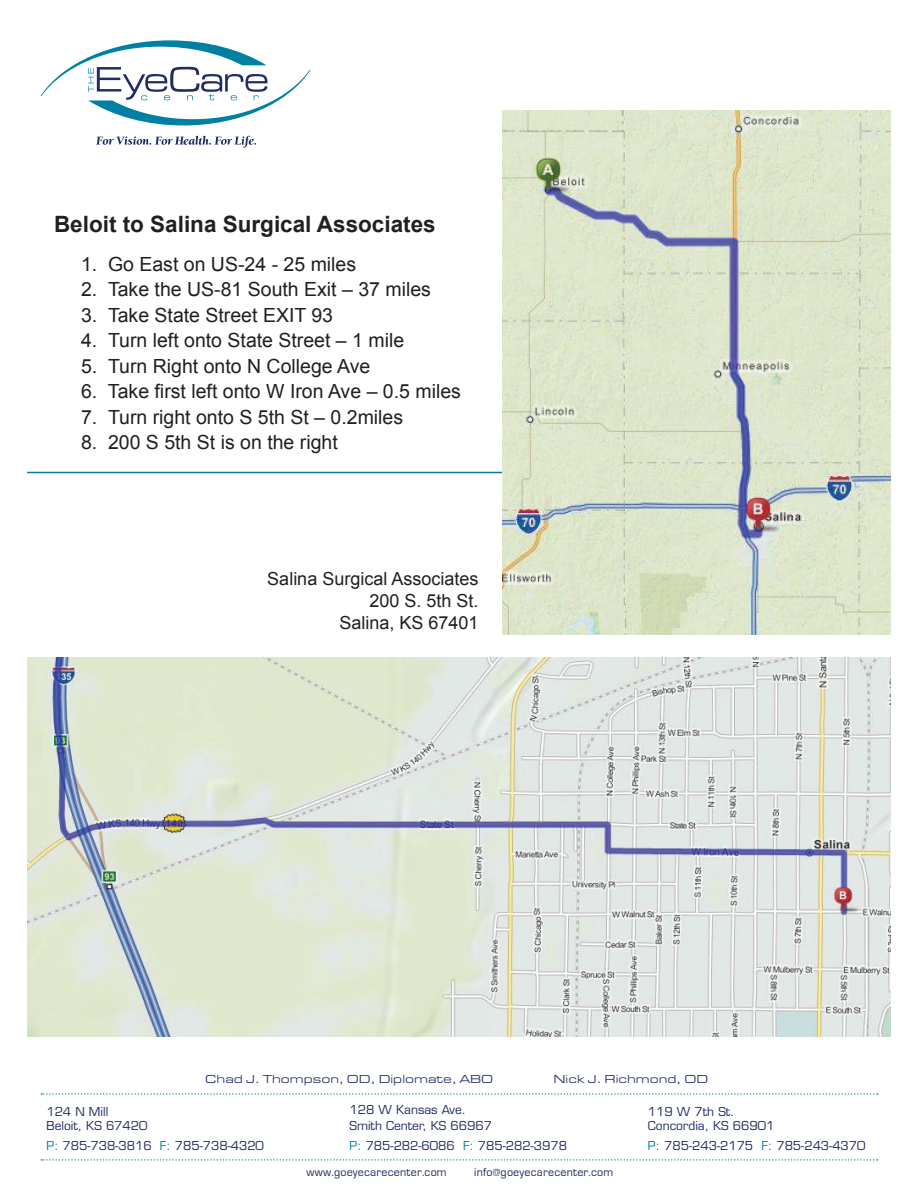
<style>
.page{position:relative;width:918px;height:1188px;background:#fff}
.page>*{position:absolute;margin:0;border:0;box-sizing:border-box;transform-origin:0 0}
.t1{font:700 22.5px "Arial";color:#231f20}
.t2{font:19.5px "Arial";color:#231f20}
.t3{font:18px/21.6px "Arial";color:#231f20;text-align:right}
.t4{font:12px/14.4px "Eurostile";color:#212b64}
.t5{font:12px "Eurostile Extended Roman DTC";color:#212b64}
.t6{font:12px "Eurostile";letter-spacing:.02em;color:#212b64}
.s1{color:#0081a3}
</style>
<div class="page">
<svg style="left:96px;top:136px;width:160px;height:12px"></svg>
<svg style="left:41px;top:40px;width:270px;height:85px"></svg>
<svg style="left:41px;top:1093px;width:837px;height:2px"></svg>
<svg style="left:41px;top:1159px;width:837px;height:2px"></svg>
<img style="left:27px;top:657px;width:864px;height:379px">
<hr style="left:27px;top:472px;width:864px;height:1px;background:#0081a3">
<img style="left:503px;top:111px;width:388px;height:524px">
<p class="t1" style="left:54px;top:210px;width:383px">Beloit to Salina Surgical Associates</p>
<p class="t2" style="left:81px;top:251px;width:277px">1. Go East on US-24 - 25 miles</p>
<p class="t2" style="left:81px;top:277px;width:351px">2. Take the US-81 South Exit – 37 miles</p>
<p class="t2" style="left:81px;top:302px;width:254px">3. Take State Street EXIT 93</p>
<p class="t2" style="left:81px;top:328px;width:325px">4. Turn left onto State Street – 1 mile</p>
<p class="t2" style="left:81px;top:353px;width:291px">5. Turn Right onto N College Ave</p>
<p class="t2" style="left:81px;top:379px;width:381px">6. Take first left onto W Iron Ave – 0.5 miles</p>
<p class="t2" style="left:81px;top:404px;width:324px">7. Turn right onto S 5th St – 0.2miles</p>
<p class="t2" style="left:81px;top:430px;width:258px">8. 200 S 5th St is on the right</p>
<p class="t3" style="left:267px;top:568px;width:213px">Salina Surgical Associates<br>200 S. 5th St.<br>Salina, KS 67401</p>
<p class="t5" style="left:205px;top:1073px;width:290px">Chad J. Thompson, OD, Diplomate, ABO</p>
<p class="t5" style="left:553px;top:1073px;width:156px">Nick J. Richmond, OD</p>
<p class="t4" style="left:46px;top:1104px;width:102px">124 N Mill<br>Beloit, KS 67420</p>
<p class="t4" style="left:46px;top:1139px;width:219px"><span class="s1">P:</span> 785-738-3816 <span class="s1">F:</span> 785-738-4320</p>
<p class="t4" style="left:349px;top:1101px;width:144px;line-height:16.5px">128 W Kansas Ave.<br>Smith Center, KS 66967</p>
<p class="t4" style="left:349px;top:1139px;width:219px"><span class="s1">P:</span> 785-282-6086 <span class="s1">F:</span> 785-282-3978</p>
<p class="t6" style="left:307px;top:1165px;width:142px">www.goeyecarecenter.com</p>
<p class="t6" style="left:474px;top:1165px;width:141px">info@goeyecarecenter.com</p>
<p class="t4" style="left:648px;top:1104px;width:128px">119 W 7th St.<br>Concordia, KS 66901</p>
<p class="t4" style="left:648px;top:1139px;width:219px"><span class="s1">P:</span> 785-243-2175 <span class="s1">F:</span> 785-243-4370</p>
</div>
